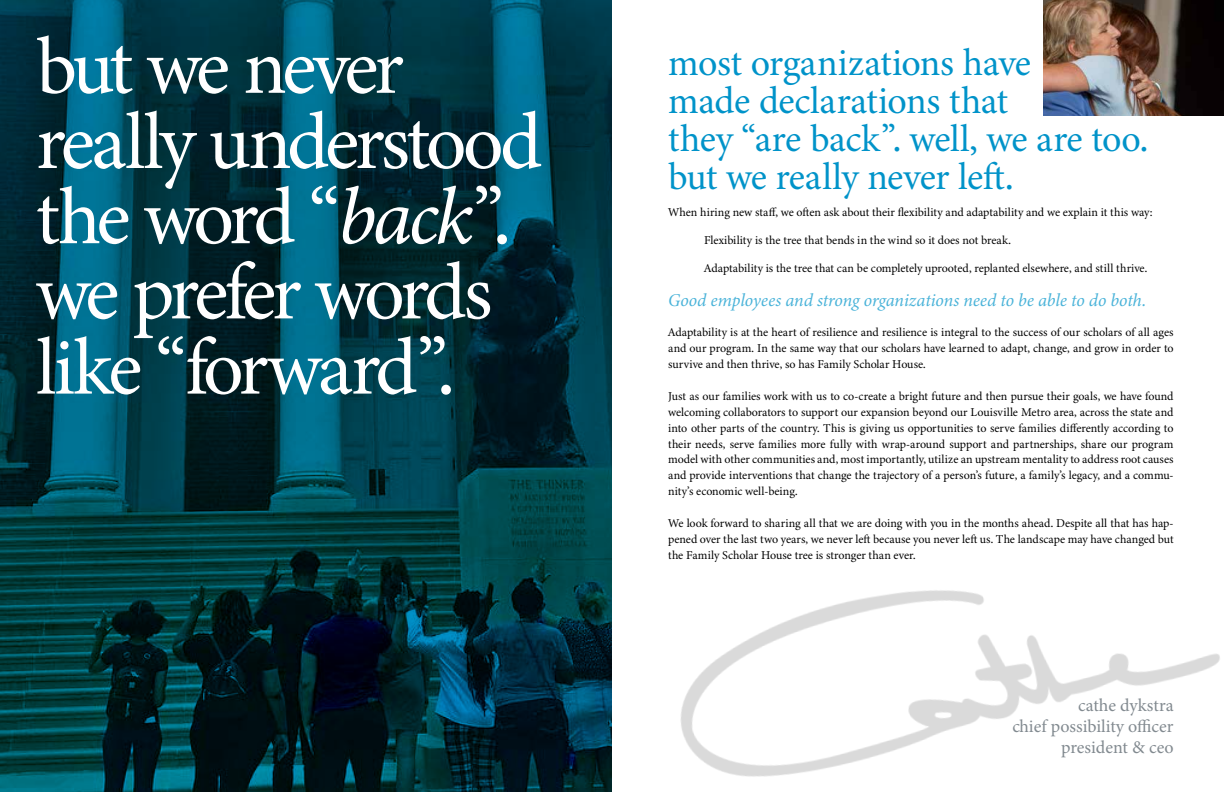
<style>
.page{position:relative;width:1224px;height:792px;background:#fff}
.page>*{position:absolute;margin:0;border:0;box-sizing:border-box;transform-origin:0 0}
.t1{font:80px/75.2px "Minion 3";letter-spacing:-.055em;color:#fff}
.t2{font:38px/38px "Minion 3";letter-spacing:-.015em;color:#0093c9}
.t3{font:italic 18px "Minion 3";letter-spacing:-.005em;color:#4ab3d9}
.t4{font:18px/21px "Minion Pro";color:#828a90;text-align:right}
.t5{font:12px/16px "Minion 3";letter-spacing:-.005em;color:#000;text-align:justify}
.s1{font-style:italic}
</style>
<div class="page">
<svg style="left:0;top:0;width:612px;height:792px;background:#003743"></svg>
<img style="left:1043px;top:0;width:181px;height:116px">
<img style="left:576px;top:463px;width:644px;height:329px">
<h1 class="t1" style="left:36px;top:29px;width:508px">but we never really understood the word “<span class="s1">back</span>”. we prefer words like “forward”.</h1>
<h2 class="t2" style="left:668px;top:44px;width:481px">most organizations have<br>made declarations that<br>they “are back”. well, we are too. but we really never left.</h2>
<p class="t5" style="left:668px;top:204px;width:486px">When hiring new staff, we often ask about their flexibility and adaptability and we explain it this way:</p>
<p class="t5" style="left:704px;top:232px;width:308px">Flexibility is the tree that bends in the wind so it does not break.</p>
<p class="t5" style="left:704px;top:260px;width:445px">Adaptability is the tree that can be completely uprooted, replanted elsewhere, and still thrive.</p>
<h3 class="t3" style="left:668px;top:287px;width:479px">Good employees and strong organizations need to be able to do both.</h3>
<p class="t5" style="left:668px;top:324px;width:507px">Adaptability is at the heart of resilience and resilience is integral to the success of our scholars of all ages and our program. In the same way that our scholars have learned to adapt, change, and grow in order to survive and then thrive, so has Family Scholar House.</p>
<p class="t5" style="left:668px;top:388px;width:507px">Just as our families work with us to co-create a bright future and then pursue their goals, we have found welcoming collaborators to support our expansion beyond our Louisville Metro area, across the state and into other parts of the country. This is giving us opportunities to serve families differently according to their needs, serve families more fully with wrap-around support and partnerships, share our program model with other communities and, most importantly, utilize an upstream mentality to address root causes and provide interventions that change the trajectory of a person’s future, a family’s legacy, and a commu&shy;nity’s economic well-being.</p>
<p class="t5" style="left:668px;top:516px;width:507px">We look forward to sharing all that we are doing with you in the months ahead. Despite all that has hap&shy;pened over the last two years, we never left because you never left us. The landscape may have changed but the Family Scholar House tree is stronger than ever.</p>
<h3 class="t4" style="left:1012px;top:695px;width:163px">cathe dykstra<br>chief possibility officer president &amp; ceo</h3>
</div>
